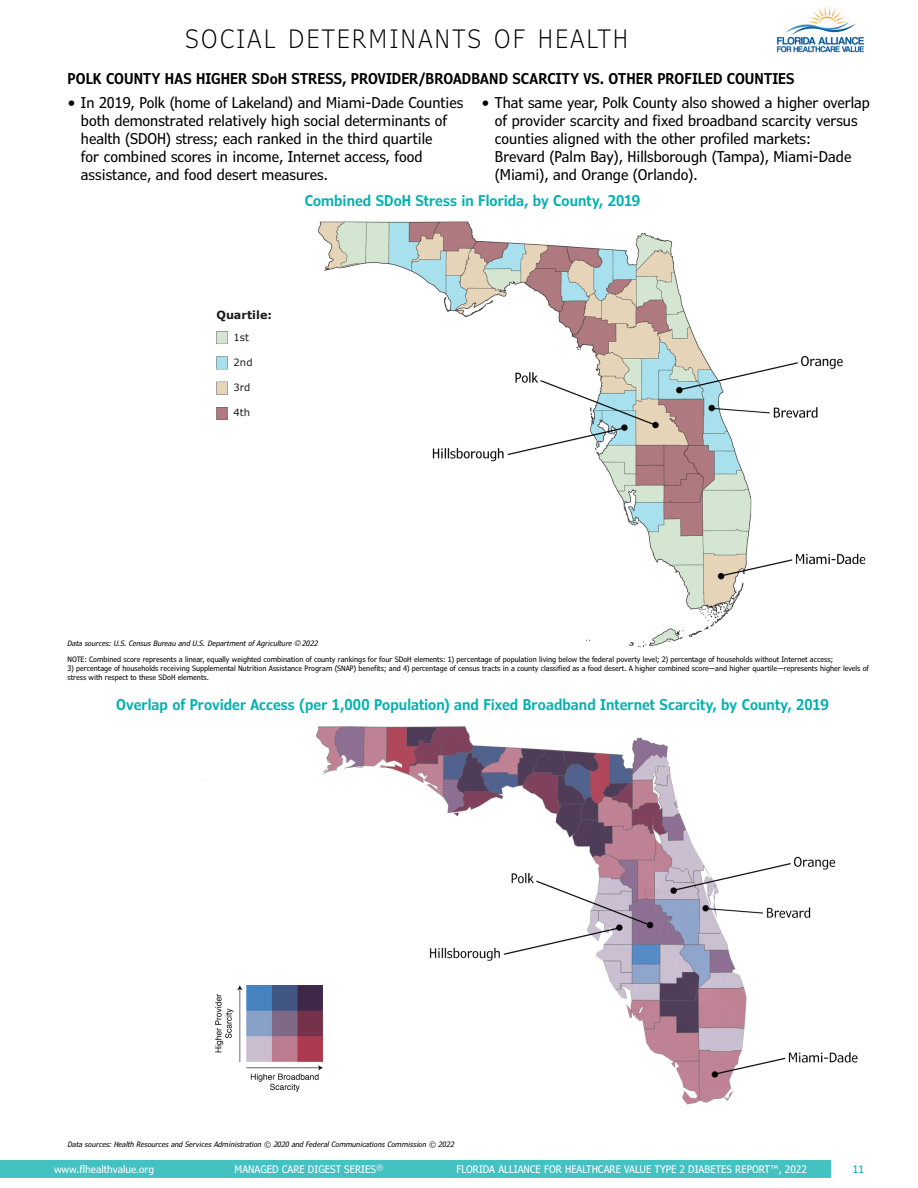
<style>
.page{position:relative;width:918px;height:1188px;background:#fff}
.page>*{position:absolute;margin:0;border:0;box-sizing:border-box;transform-origin:0 0}
.t1{font:300 condensed 25.5px "Verdana Pro";letter-spacing:.1em;color:#000}
.t2{font:condensed 15px/18px "Verdana Pro";color:#000}
.t3{font:600 condensed 15px "Verdana Pro";letter-spacing:.005em;color:#00b1b0}
.t4{font:600 condensed 15px "Verdana Pro";letter-spacing:.01em;color:#000}
.t5{font:700 11.25px "Verdana";color:#191919}
.t6{font:condensed 10.5px "Verdana Pro";color:#fff}
.t7{font:condensed 10.5px "Verdana Pro";color:#00b1b0}
.t8{font:10.05px "Verdana";letter-spacing:.005em;color:#191919}
.t9{font:condensed 7.5px/9px "Verdana Pro";color:#000}
.t10{font:italic condensed 7.5px "Verdana Pro";color:#000}
.s1{font-family:"Avant Garde";font-stretch:normal}
</style>
<div class="page">
<div style="left:0;top:1160px;width:830px;height:18px;background:#44c1c1"></div>
<img style="left:776px;top:6px;width:89px;height:47px">
<img style="left:227px;top:221px;width:639px;height:427px">
<img style="left:205px;top:726px;width:653px;height:379px">
<img style="left:215px;top:986px;width:108px;height:108px">
<img style="left:216px;top:331px;width:11px;height:89px">
<div style="left:212px;top:427px;width:100px;height:18px;background:#fff"></div>
<h1 class="t1" style="left:185px;top:23px;width:444px">SOCIAL DETERMINANTS OF HEALTH</h1>
<h2 class="t4" style="left:68px;top:68px;width:728px">POLK COUNTY HAS HIGHER SDoH STRESS, PROVIDER/BROADBAND SCARCITY VS. OTHER PROFILED COUNTIES</h2>
<p class="t2" style="left:81px;top:94px;width:384px;text-indent:-14px">• In 2019, Polk (home of Lakeland) and Miami-Dade Counties both demonstrated relatively high social determinants of health (SDOH) stress; each ranked in the third quartile<br>for combined scores in income, Internet access, food assistance, and food desert measures.</p>
<p class="t2" style="left:495px;top:94px;width:377px;text-indent:-13px">• That same year, Polk County also showed a higher overlap of provider scarcity and fixed broadband scarcity versus counties aligned with the other profiled markets:<br>Brevard (Palm Bay), Hillsborough (Tampa), Miami-Dade (Miami), and Orange (Orlando).</p>
<h2 class="t3" style="left:305px;top:191px;width:337px">Combined SDoH Stress in Florida, by County, 2019</h2>
<h3 class="t5" style="left:216px;top:307px;width:57px">Quartile:</h3>
<h3 class="t8" style="left:234px;top:330px;width:17px">1st</h3>
<h3 class="t8" style="left:234px;top:355px;width:21px">2nd</h3>
<h3 class="t8" style="left:234px;top:380px;width:18px">3rd</h3>
<h3 class="t8" style="left:234px;top:405px;width:18px">4th</h3>
<p class="t10" style="left:68px;top:638px;width:252px">Data sources: U.S. Census Bureau and U.S. Department of Agriculture <span class="s1">©</span> 2022</p>
<p class="t9" style="left:68px;top:655px;width:767px">NOTE: Combined score represents a linear, equally weighted combination of county rankings for four SDoH elements: 1) percentage of population living below the federal poverty level; 2) percentage of households without Internet access;</p>
<p class="t9" style="left:68px;top:664px;width:803px">3) percentage of households receiving Supplemental Nutrition Assistance Program (SNAP) benefits; and 4) percentage of census tracts in a county classified as a food desert. A higher combined score—and higher quartile—represents higher levels of stress with respect to these SDoH elements.</p>
<h2 class="t3" style="left:116px;top:694px;width:714px">Overlap of Provider Access (per 1,000 Population) and Fixed Broadband Internet Scarcity, by County, 2019</h2>
<p class="t10" style="left:68px;top:1139px;width:388px">Data sources: Health Resources and Services Administration © 2020 and Federal Communications Commission © 2022</p>
<h3 class="t6" style="left:54px;top:1162px;width:102px">www.flhealthvalue.org</h3>
<h3 class="t6" style="left:235px;top:1162px;width:150px">MANAGED CARE DIGEST SERIES<sup>®</sup></h3>
<h3 class="t6" style="left:457px;top:1162px;width:352px">FLORIDA ALLIANCE FOR HEALTHCARE VALUE TYPE 2 DIABETES REPORT™, 2022</h3>
<h3 class="t7" style="left:853px;top:1162px;width:13px">11</h3>
</div>
